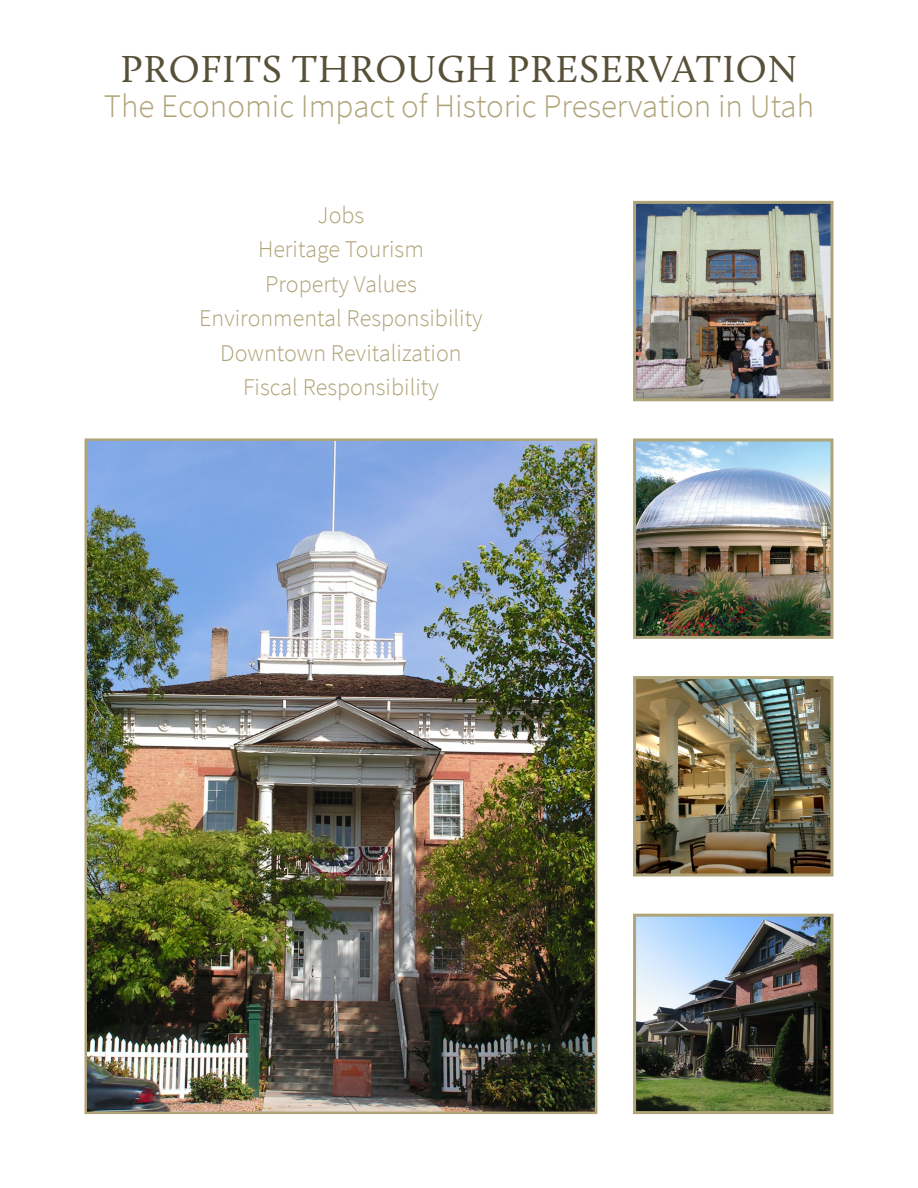
<style>
.page{position:relative;width:918px;height:1188px;background:#fff}
.page>*{position:absolute;margin:0;border:0;box-sizing:border-box;transform-origin:0 0}
.t1{font:39px "Calluna";letter-spacing:.025em;color:#575139}
.t2{font:300 33px "Source Sans Pro";color:#afa479}
.t3{font:300 24px "Source Sans Pro";color:#afa479}
</style>
<div class="page">
<img style="left:633px;top:200px;width:201px;height:202px">
<img style="left:84px;top:438px;width:514px;height:677px">
<img style="left:633px;top:438px;width:201px;height:201px">
<img style="left:633px;top:676px;width:201px;height:201px">
<img style="left:633px;top:913px;width:201px;height:202px">
<p class="t1" style="left:121px;top:46px;width:678px">PROFITS THROUGH PRESERVATION</p>
<p class="t2" style="left:104px;top:86px;width:712px">The Economic Impact of Historic Preservation in Utah</p>
<p class="t3" style="left:318px;top:200px;width:48px">Jobs</p>
<p class="t3" style="left:258px;top:235px;width:167px">Heritage Tourism</p>
<p class="t3" style="left:265px;top:269px;width:153px">Property Values</p>
<p class="t3" style="left:199px;top:304px;width:285px">Environmental Responsibility</p>
<p class="t3" style="left:220px;top:338px;width:243px">Downtown Revitalization</p>
<p class="t3" style="left:243px;top:373px;width:197px">Fiscal Responsibility</p>
</div>
